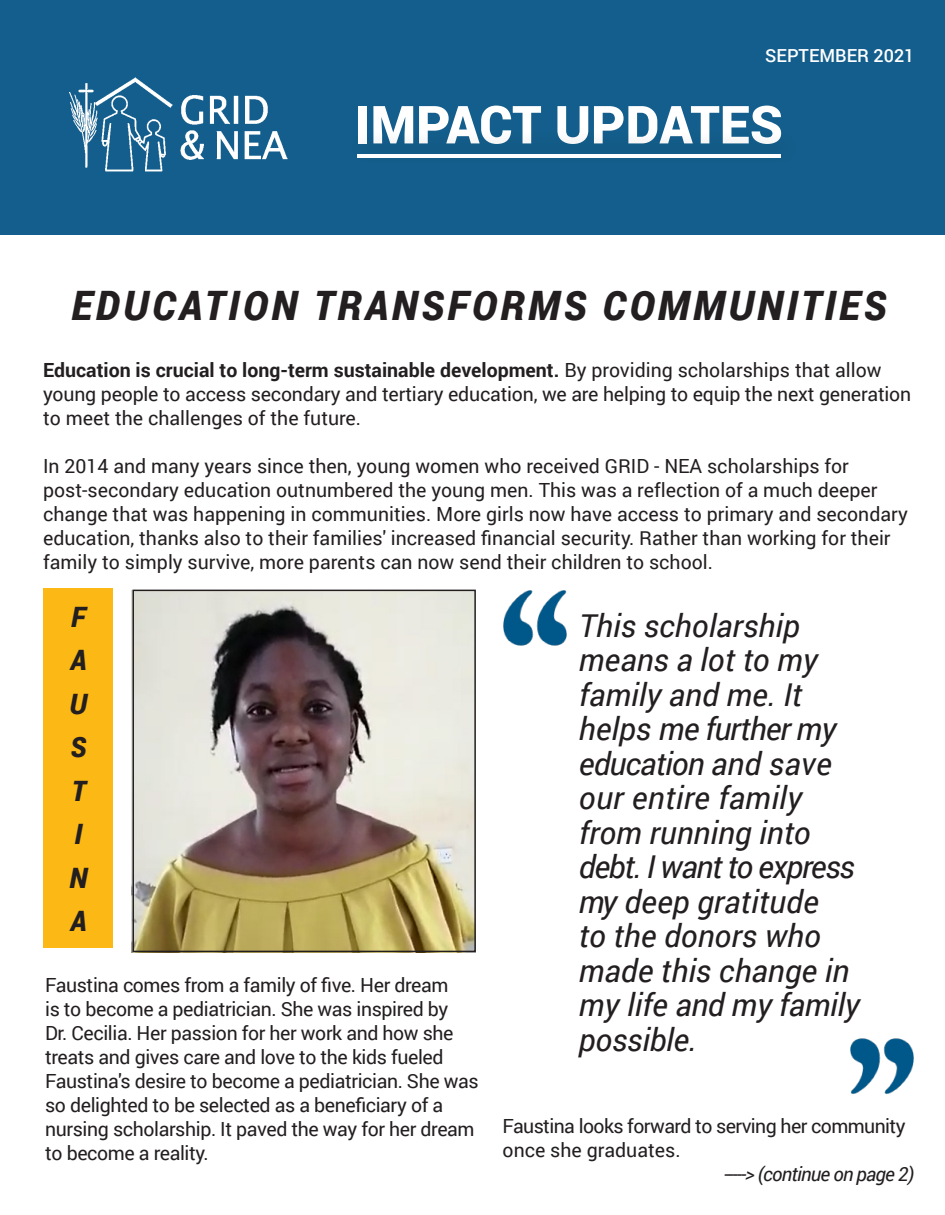
<style>
.page{position:relative;width:945px;height:1215px;background:#fff}
.page>*{position:absolute;margin:0;border:0;box-sizing:border-box;transform-origin:0 0}
.Body_Text{font:900 52.5px "Roboto";color:#fff}
.t1{font:italic 900 40.5px "Roboto";letter-spacing:.09em;color:#231f20;scale:.96 1}
.t2{font:italic 31.5px/34.5px "Roboto";color:#231f20}
.t3{font:italic 900 28.05px "Roboto";color:#231f20;scale:.96 1}
.t4{font:19.5px/24px "Roboto";letter-spacing:-.01em;color:#231f20}
.t5{font:19.5px/24px "Roboto";letter-spacing:-.03em;color:#231f20}
.t6{font:italic 19.5px "Roboto";letter-spacing:-.04em;color:#231f20}
.Body_Text-2{font:500 18px "Roboto";color:#fff}
.s1{font-weight:700}
</style>
<div class="page">
<img style="left:135px;top:593px;width:338px;height:356px">
<div style="left:132px;top:590px;width:344px;height:362px;border:2px solid #231f20"></div>
<div style="left:44px;top:588px;width:69px;height:360px;background:#fcb814"></div>
<div style="left:0;top:0;width:945px;height:234px;background:#135e8c"></div>
<hr style="left:357px;top:155px;width:424px;height:3px;background:#fff">
<img style="left:69px;top:78px;width:219px;height:94px">
<img style="left:503px;top:590px;width:64px;height:56px">
<img style="left:850px;top:1038px;width:64px;height:56px">
<p class="Body_Text-2" style="left:765px;top:43px;width:151px">SEPTEMBER 2021</p>
<p class="Body_Text" style="left:355px;top:88px;width:429px">IMPACT UPDATES</p>
<p class="t1" style="left:71px;top:277px;width:850px">EDUCATION TRANSFORMS COMMUNITIES</p>
<p class="t4" style="left:43px;top:357px;width:870px"><span class="s1">Education is crucial to long-term sustainable development.</span> By providing scholarships that allow young people to access secondary and tertiary education, we are helping to equip the next generation to meet the challenges of the future.</p>
<p class="t4" style="left:43px;top:453px;width:866px">In 2014 and many years since then, young women who received GRID - NEA scholarships for post-secondary education outnumbered the young men. This was a reflection of a much deeper change that was happening in communities. More girls now have access to primary and secondary education, thanks also to their families' increased financial security. Rather than working for their family to simply survive, more parents can now send their children to school.</p>
<p class="t3" style="left:71px;top:597px;width:17px">F</p>
<p class="t3" style="left:70px;top:640px;width:18px">A</p>
<p class="t3" style="left:70px;top:684px;width:20px">U</p>
<p class="t3" style="left:71px;top:727px;width:18px">S</p>
<p class="t3" style="left:71px;top:771px;width:16px">T</p>
<p class="t3" style="left:75px;top:814px;width:10px">I</p>
<p class="t3" style="left:70px;top:858px;width:20px">N</p>
<p class="t3" style="left:70px;top:901px;width:18px">A</p>
<p class="t4" style="left:45px;top:972px;width:435px">Faustina comes from a family of five. Her dream<br>is to become a pediatrician. She was inspired by<br>Dr. Cecilia. Her passion for her work and how she treats and gives care and love to the kids fueled Faustina's desire to become a pediatrician. She was so delighted to be selected as a beneficiary of a nursing scholarship. It paved the way for her dream to become a reality.</p>
<p class="t2" style="left:579px;top:607px;width:240px">This scholarship means a lot to my</p>
<p class="t2" style="left:579px;top:676px;width:282px">family and me. It helps me further my education and save our entire family from running into debt. I want to express my deep gratitude<br>to the donors who made this change in my life and my family</p>
<p class="t2" style="left:579px;top:1021px;width:120px">possible.</p>
<p class="t5" style="left:503px;top:1113px;width:404px">Faustina looks forward to serving her community once she graduates.</p>
<p class="t6" style="left:724px;top:1160px;width:192px">-----&gt; (continue on page 2)</p>
</div>
